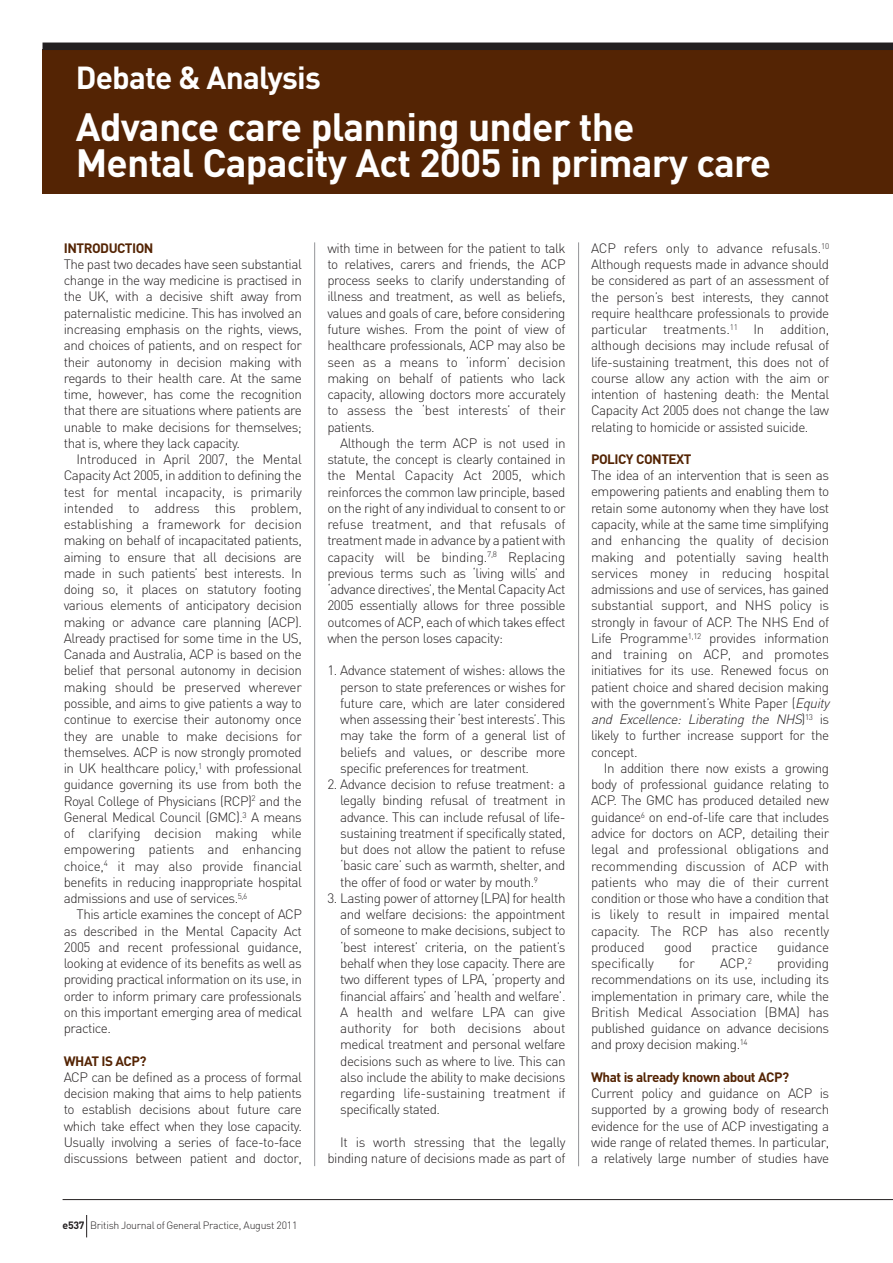
<style>
.page{position:relative;width:893px;height:1263px;background:#fff}
.page>*{position:absolute;margin:0;border:0;box-sizing:border-box;transform-origin:0 0}
.t1{font:700 39px/36px "DIN";letter-spacing:-.02em;color:#fff}
.t2{font:700 31.5px "DIN";letter-spacing:-.025em;color:#fff}
.t3{font:300 13.5px/16.2px "DIN";letter-spacing:-.035em;color:#231f20;text-align:justify}
.t4{font:700 13.5px "DIN";letter-spacing:-.035em;color:#542404}
.t5{font:300 13.5px "DIN";letter-spacing:-.015em;color:#231f20}
.t6{font:300 10.5px "DIN";letter-spacing:-.025em;color:#231f20}
.s1{font-weight:700}
.s2{font-style:italic}
</style>
<div class="page">
<div style="left:43px;top:49px;width:850px;height:145px;background:#542404"></div>
<div style="left:43px;top:43px;width:850px;height:7px;background:#231f20"></div>
<hr style="left:578px;top:242px;width:1px;height:924px;background:#939598">
<hr style="left:314px;top:242px;width:1px;height:924px;background:#939598">
<hr style="left:63px;top:1199px;width:830px;height:1px;background:#231f20">
<svg style="left:86px;top:1215px;width:1px;height:22px"></svg>
<h2 class="t2" style="left:76px;top:60px;width:247px">Debate &amp; Analysis</h2>
<h1 class="t1" style="left:76px;top:109px;width:697px">Advance care planning under the<br>Mental Capacity Act 2005 in primary care</h1>
<p class="t4" style="left:64px;top:241px;width:91px">INTRODUCTION</p>
<p class="t3" style="left:64px;top:256px;width:240px">The past two decades have seen substantial change in the way medicine is practised in the UK, with a decisive shift away from paternalistic medicine. This has involved an increasing emphasis on the rights, views, and choices of patients, and on respect for their autonomy in decision making with regards to their health care. At the same time, however, has come the recognition that there are situations where patients are unable to make decisions for themselves; that is, where they lack capacity.</p>
<p class="t3" style="left:64px;top:451px;width:240px;text-indent:13px">Introduced in April 2007, the Mental Capacity Act 2005, in addition to defining the test for mental incapacity, is primarily intended to address this problem, establishing a framework for decision making on behalf of incapacitated patients, aiming to ensure that all decisions are made in such patients’ best interests. In doing so, it places on statutory footing various elements of anticipatory decision making or advance care planning (ACP).<br>Already practised for some time in the US, Canada and Australia, ACP is based on the belief that personal autonomy in decision making should be preserved wherever possible, and aims to give patients a way to continue to exercise their autonomy once they are unable to make decisions for themselves. ACP is now strongly promoted in UK healthcare policy,<sup>1</sup> with professional guidance governing its use from both the Royal College of Physicians (RCP)<sup>2</sup> and the General Medical Council (GMC).<sup>3</sup> A means of clarifying decision making while empowering patients and enhancing choice,<sup>4</sup> it may also provide financial benefits in reducing inappropriate hospital admissions and use of services.<sup>5,6</sup></p>
<p class="t3" style="left:64px;top:907px;width:240px;text-indent:13px">This article examines the concept of ACP as described in the Mental Capacity Act 2005 and recent professional guidance, looking at evidence of its benefits as well as providing practical information on its use, in order to inform primary care professionals on this important emerging area of medical practice.</p>
<p class="t4" style="left:64px;top:1053px;width:84px">WHAT IS ACP?</p>
<p class="t3" style="left:64px;top:1069px;width:240px">ACP can be defined as a process of formal decision making that aims to help patients to establish decisions about future care which take effect when they lose capacity.<br>Usually involving a series of face-to-face discussions between patient and doctor,</p>
<p class="t6" style="left:63px;top:1219px;width:236px"><span class="s1">e537</span> British Journal of General Practice, August 2011</p>
<p class="t3" style="left:327px;top:240px;width:240px">with time in between for the patient to talk to relatives, carers and friends, the ACP process seeks to clarify understanding of illness and treatment, as well as beliefs, values and goals of care, before considering future wishes. From the point of view of healthcare professionals, ACP may also be seen as a means to ‘inform’ decision making on behalf of patients who lack capacity, allowing doctors more accurately to assess the ‘best interests’ of their patients.</p>
<p class="t3" style="left:327px;top:435px;width:240px;text-indent:13px">Although the term ACP is not used in statute, the concept is clearly contained in the Mental Capacity Act 2005, which reinforces the common law principle, based on the right of any individual to consent to or refuse treatment, and that refusals of treatment made in advance by a patient with capacity will be binding.<sup>7,8</sup> Replacing previous terms such as ‘living wills’ and ‘advance directives’, the Mental Capacity Act 2005 essentially allows for three possible outcomes of ACP, each of which takes effect when the person loses capacity:</p>
<p class="t3" style="left:340px;top:663px;width:227px;text-indent:-13px">1. Advance statement of wishes: allows the person to state preferences or wishes for future care, which are later considered when assessing their ‘best interests’. This may take the form of a general list of beliefs and values, or describe more specific preferences for treatment.</p>
<p class="t3" style="left:340px;top:776px;width:227px;text-indent:-13px">2. Advance decision to refuse treatment: a legally binding refusal of treatment in advance. This can include refusal of life&shy;sustaining treatment if specifically stated, but does not allow the patient to refuse ‘basic care’ such as warmth, shelter, and the offer of food or water by mouth.<sup>9</sup></p>
<p class="t3" style="left:340px;top:890px;width:227px;text-indent:-13px">3. Lasting power of attorney (LPA) for health and welfare decisions: the appointment of someone to make decisions, subject to ‘best interest’ criteria, on the patient’s behalf when they lose capacity. There are two different types of LPA, ‘property and financial affairs’ and ‘health and welfare’.<br>A health and welfare LPA can give authority for both decisions about medical treatment and personal welfare decisions such as where to live. This can also include the ability to make decisions regarding life-sustaining treatment if specifically stated.</p>
<p class="t3" style="left:327px;top:1134px;width:240px;text-align:right">It is worth stressing that the legally binding nature of decisions made as part of</p>
<p class="t3" style="left:591px;top:240px;width:240px">ACP refers only to advance refusals.<sup>10<br></sup>Although requests made in advance should be considered as part of an assessment of the person’s best interests, they cannot require healthcare professionals to provide particular treatments.<sup>11</sup> In addition, although decisions may include refusal of life-sustaining treatment, this does not of course allow any action with the aim or intention of hastening death: the Mental Capacity Act 2005 does not change the law relating to homicide or assisted suicide.</p>
<p class="t4" style="left:591px;top:452px;width:102px">POLICY CONTEXT</p>
<p class="t3" style="left:591px;top:467px;width:240px">The idea of an intervention that is seen as empowering patients and enabling them to retain some autonomy when they have lost capacity, while at the same time simplifying and enhancing the quality of decision making and potentially saving health services money in reducing hospital admissions and use of services, has gained substantial support, and NHS policy is strongly in favour of ACP. The NHS End of Life Programme<sup>1,12</sup> provides information and training on ACP, and promotes initiatives for its use. Renewed focus on patient choice and shared decision making with the government’s White Paper (<span class="s2">Equity and Excellence: Liberating the NHS</span>) <sup>1</sup> <sup>3</sup> i s likely to further increase support for the concept.</p>
<p class="t3" style="left:591px;top:760px;width:240px;text-indent:13px">In addition there now exists a growing body of professional guidance relating to ACP. The GMC has produced detailed new guidance<sup>6</sup> on end-of-life care that includes advice for doctors on ACP, detailing their legal and professional obligations and recommending discussion of ACP with patients who may die of their current condition or those who have a condition that is likely to result in impaired mental capacity. The RCP has also recently produced</p>
<p class="t3" style="left:664px;top:939px;width:30px">good</p>
<p class="t5" style="left:712px;top:939px;width:48px">practice</p>
<p class="t5" style="left:777px;top:939px;width:54px">guidance</p>
<p class="t5" style="left:591px;top:955px;width:64px">specifically</p>
<p class="t3" style="left:679px;top:955px;width:18px">for</p>
<p class="t3" style="left:720px;top:955px;width:33px">ACP,<sup>2</sup></p>
<p class="t3" style="left:591px;top:955px;width:240px;text-indent:186px">providing recommendations on its use, including its implementation in primary care, while the British Medical Association (BMA) has published guidance on advance decisions and proxy decision making.<sup>14</sup></p>
<p class="t4" style="left:591px;top:1070px;width:200px">What is already known about ACP?</p>
<p class="t3" style="left:591px;top:1085px;width:240px">Current policy and guidance on ACP is supported by a growing body of research evidence for the use of ACP investigating a wide range of related themes. In particular, a relatively large number of studies have</p>
</div>
